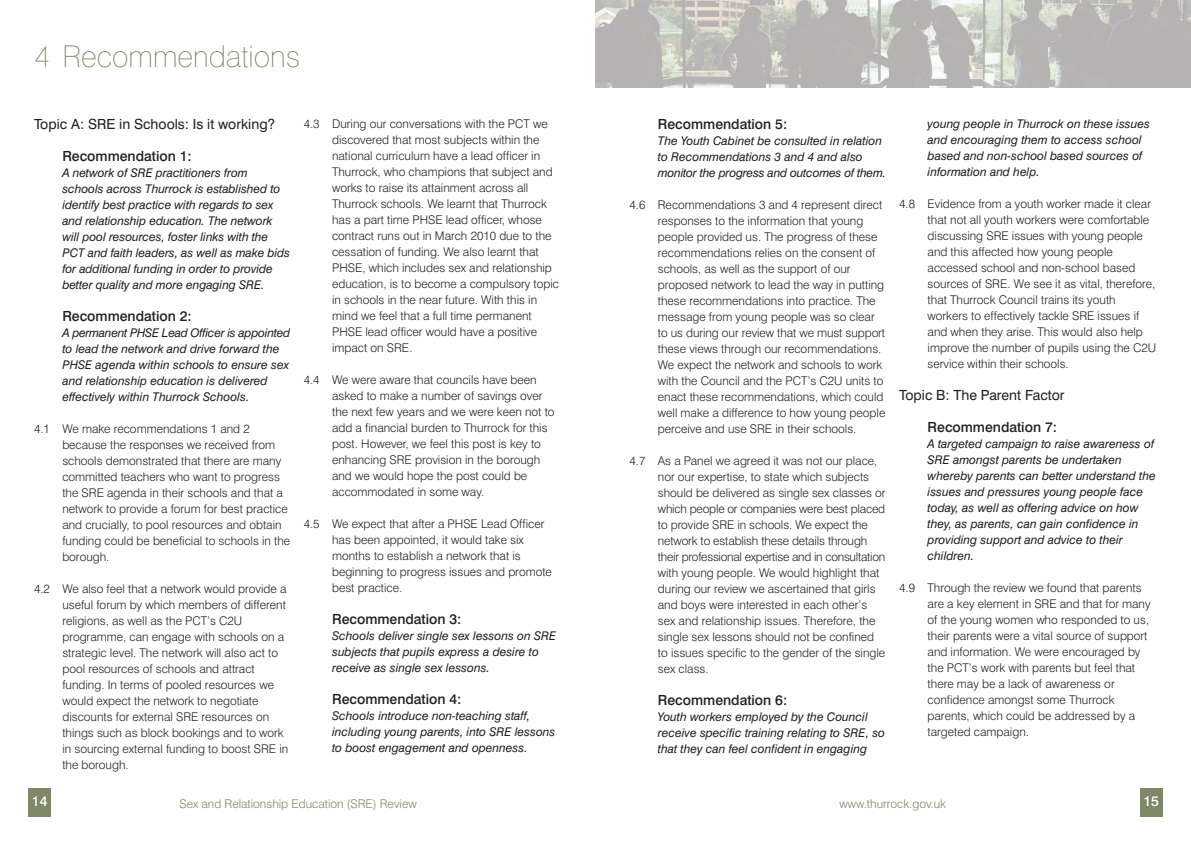
<style>
.page{position:relative;width:1191px;height:842px;background:#fff}
.page>*{position:absolute;margin:0;border:0;box-sizing:border-box;transform-origin:0 0}
.t1{font:100 30px "Swiss 721 BT";color:#7e8766}
.t2{font:500 14px "Swiss 721 BT";color:#231f20}
.t3{font:14px "Swiss 721 BT";color:#231f20}
.t4{font:500 14px "Swiss 721 BT";color:#fff}
.t5{font:300 12px/16px "Swiss 721 BT";color:#231f20}
.t6{font:italic 12px/16px "Swiss 721 BT";color:#231f20}
.t7{font:300 12px "Swiss 721 BT";color:#7e8766}
</style>
<div class="page">
<div style="left:28px;top:788px;width:23px;height:28px;background:#7e8766"></div>
<div style="left:1140px;top:788px;width:22px;height:28px;background:#7e8766"></div>
<img style="left:595px;top:0;width:388px;height:88px">
<img style="left:983px;top:0;width:208px;height:88px">
<h1 class="t1" style="left:34px;top:45px;width:268px">4 Recommendations</h1>
<p class="t3" style="left:34px;top:119px;width:242px">Topic A: SRE in Schools: Is it working?</p>
<p class="t2" style="left:62px;top:151px;width:131px">Recommendation 1:</p>
<p class="t6" style="left:62px;top:166px;width:229px">A network of SRE practitioners from schools across Thurrock is established to identify best practice with regards to sex and relationship education. The network will pool resources, foster links with the PCT and faith leaders, as well as make bids for additional funding in order to provide better quality and more engaging SRE.</p>
<p class="t2" style="left:62px;top:311px;width:131px">Recommendation 2:</p>
<p class="t6" style="left:62px;top:326px;width:229px">A permanent PHSE Lead Officer is appointed to lead the network and drive forward the PHSE agenda within schools to ensure sex and relationship education is delivered effectively within Thurrock Schools.</p>
<p class="t5" style="left:62px;top:422px;width:229px;text-indent:-28px">4.1 We make recommendations 1 and 2 because the responses we received from schools demonstrated that there are many committed teachers who want to progress the SRE agenda in their schools and that a network to provide a forum for best practice and crucially, to pool resources and obtain funding could be beneficial to schools in the borough.</p>
<p class="t5" style="left:62px;top:582px;width:227px;text-indent:-28px">4.2 We also feel that a network would provide a useful forum by which members of different religions, as well as the PCT’s C2U programme, can engage with schools on a strategic level. The network will also act to pool resources of schools and attract funding. In terms of pooled resources we would expect the network to negotiate discounts for external SRE resources on things such as block bookings and to work in sourcing external funding to boost SRE in the borough.</p>
<p class="t5" style="left:332px;top:117px;width:228px;text-indent:-28px">4.3 During our conversations with the PCT we discovered that most subjects within the national curriculum have a lead officer in Thurrock, who champions that subject and works to raise its attainment across all Thurrock schools. We learnt that Thurrock has a part time PHSE lead officer, whose contract runs out in March 2010 due to the cessation of funding. We also learnt that PHSE, which includes sex and relationship education, is to become a compulsory topic in schools in the near future. With this in mind we feel that a full time permanent PHSE lead officer would have a positive impact on SRE.</p>
<p class="t5" style="left:332px;top:372px;width:224px;text-indent:-28px">4.4 We were aware that councils have been asked to make a number of savings over the next few years and we were keen not to add a financial burden to Thurrock for this post. However, we feel this post is key to enhancing SRE provision in the borough and we would hope the post could be accommodated in some way.</p>
<p class="t5" style="left:332px;top:516px;width:221px;text-indent:-28px">4.5 We expect that after a PHSE Lead Officer has been appointed, it would take six months to establish a network that is beginning to progress issues and promote best practice.</p>
<p class="t2" style="left:332px;top:614px;width:131px">Recommendation 3:</p>
<p class="t6" style="left:332px;top:629px;width:225px">Schools deliver single sex lessons on SRE subjects that pupils express a desire to receive as single sex lessons.</p>
<p class="t2" style="left:332px;top:694px;width:131px">Recommendation 4:</p>
<p class="t6" style="left:332px;top:709px;width:225px">Schools introduce non-teaching staff, including young parents, into SRE lessons to boost engagement and openness.</p>
<p class="t2" style="left:658px;top:119px;width:131px">Recommendation 5:</p>
<p class="t6" style="left:658px;top:134px;width:230px">The Youth Cabinet be consulted in relation to Recommendations 3 and 4 and also monitor the progress and outcomes of them.</p>
<p class="t5" style="left:658px;top:198px;width:229px;text-indent:-28px">4.6 Recommendations 3 and 4 represent direct responses to the information that young people provided us. The progress of these recommendations relies on the consent of schools, as well as the support of our proposed network to lead the way in putting these recommendations into practice. The message from young people was so clear to us during our review that we must support these views through our recommendations.<br>We expect the network and schools to work with the Council and the PCT’s C2U units to enact these recommendations, which could well make a difference to how young people perceive and use SRE in their schools.</p>
<p class="t5" style="left:658px;top:454px;width:229px;text-indent:-28px">4.7 As a Panel we agreed it was not our place, nor our expertise, to state which subjects should be delivered as single sex classes or which people or companies were best placed to provide SRE in schools. We expect the network to establish these details through their professional expertise and in consultation with young people. We would highlight that during our review we ascertained that girls and boys were interested in each other’s sex and relationship issues. Therefore, the single sex lessons should not be confined to issues specific to the gender of the single sex class.</p>
<p class="t2" style="left:658px;top:695px;width:131px">Recommendation 6:</p>
<p class="t6" style="left:658px;top:710px;width:229px">Youth workers employed by the Council receive specific training relating to SRE, so that they can feel confident in engaging</p>
<p class="t6" style="left:927px;top:117px;width:224px">young people in Thurrock on these issues and encouraging them to access school based and non-school based sources of information and help.</p>
<p class="t5" style="left:927px;top:197px;width:230px;text-indent:-28px">4.8 Evidence from a youth worker made it clear that not all youth workers were comfortable discussing SRE issues with young people and this affected how young people accessed school and non-school based sources of SRE. We see it as vital, therefore, that Thurrock Council trains its youth workers to effectively tackle SRE issues if and when they arise. This would also help improve the number of pupils using the C2U service within their schools.</p>
<p class="t3" style="left:899px;top:390px;width:167px">Topic B: The Parent Factor</p>
<p class="t2" style="left:927px;top:422px;width:131px">Recommendation 7:</p>
<p class="t6" style="left:927px;top:437px;width:230px">A targeted campaign to raise awareness of SRE amongst parents be undertaken whereby parents can better understand the issues and pressures young people face today, as well as offering advice on how they, as parents, can gain confidence in providing support and advice to their children.</p>
<p class="t5" style="left:927px;top:581px;width:225px;text-indent:-28px">4.9 Through the review we found that parents are a key element in SRE and that for many of the young women who responded to us, their parents were a vital source of support and information. We were encouraged by the PCT’s work with parents but feel that there may be a lack of awareness or confidence amongst some Thurrock parents, which could be addressed by a targeted campaign.</p>
<p class="t4" style="left:32px;top:796px;width:17px">14</p>
<p class="t7" style="left:179px;top:799px;width:239px">Sex and Relationship Education (SRE) Review</p>
<p class="t7" style="left:839px;top:799px;width:108px">www.thurrock.gov.uk</p>
<p class="t4" style="left:1143px;top:796px;width:17px">15</p>
</div>
